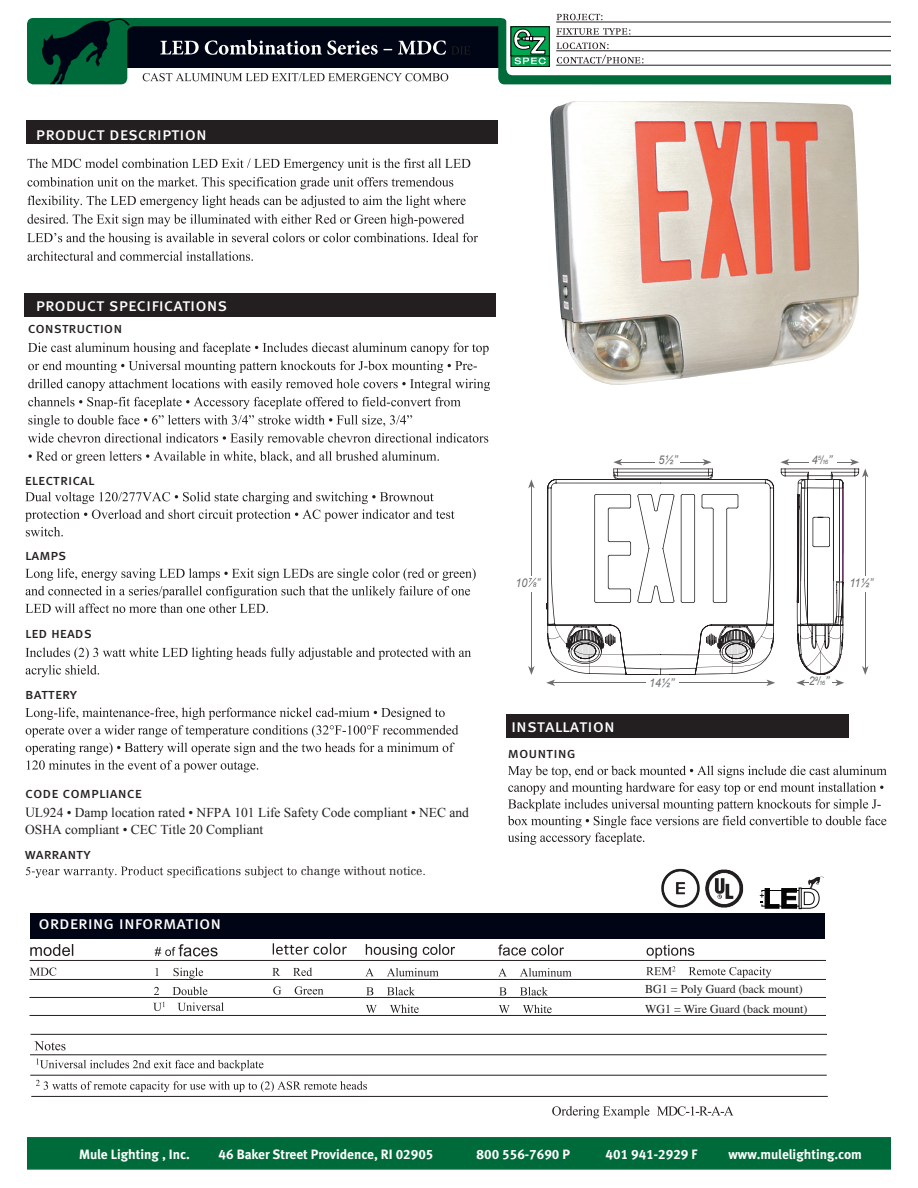
<style>
.page{position:relative;width:918px;height:1188px;background:#fff}
.page>*{position:absolute;margin:0;border:0;box-sizing:border-box;transform-origin:0 0}
.t1{font:18px "Meta Book LF Caps";color:#fff}
.t2{font:15px "Meta Book LF Caps";letter-spacing:.005em;color:#231f20}
.t3{font:13.5px/17.5px "Times New Roman";color:#231f20}
.t4{font:13.5px "Meta Bold LF";color:#fff}
.t5{font:12px/19.5px "Times";color:#231f20}
.t6{font:italic 12px "Arial";color:#6d6e70;scale:.9 1}
.t7{font:300 12px "Centennial LT Std";letter-spacing:-.005em;color:#231f20}
.s1{font-size:6px}
</style>
<div class="page">
<div style="left:27px;top:1137px;width:864px;height:33px;background:#006b3a;border:2px solid #006b3a"></div>
<svg style="left:27px;top:18px;width:864px;height:66px"></svg>
<img style="left:42px;top:18px;width:88px;height:66px">
<svg style="left:513px;top:56px;width:35px;height:9px"></svg>
<div style="left:511px;top:26px;width:39px;height:41px;border:1px solid #040503"></div>
<div style="left:511px;top:27px;width:38px;height:29px;background:#00a54f"></div>
<div style="left:511px;top:27px;width:39px;height:29px;border:1px solid #040503"></div>
<svg style="left:514px;top:29px;width:32px;height:35px"></svg>
<hr style="left:556px;top:22px;width:335px;height:1px;background:#231f20">
<hr style="left:556px;top:36px;width:335px;height:1px;background:#231f20">
<hr style="left:556px;top:50px;width:335px;height:1px;background:#231f20">
<hr style="left:556px;top:65px;width:335px;height:1px;background:#231f20">
<svg style="left:557px;top:14px;width:46px;height:6px"></svg>
<svg style="left:557px;top:28px;width:73px;height:7px"></svg>
<svg style="left:557px;top:43px;width:52px;height:6px"></svg>
<svg style="left:557px;top:55px;width:86px;height:9px"></svg>
<div style="left:506px;top:714px;width:342px;height:24px;background:#231f20"></div>
<div style="left:25px;top:293px;width:471px;height:24px;background:#231f20"></div>
<div style="left:26px;top:120px;width:472px;height:24px;background:#231f20"></div>
<svg style="left:27px;top:158px;width:443px;height:13px"></svg>
<svg style="left:27px;top:177px;width:426px;height:12px"></svg>
<svg style="left:28px;top:196px;width:438px;height:12px"></svg>
<svg style="left:27px;top:214px;width:437px;height:12px"></svg>
<svg style="left:27px;top:233px;width:451px;height:12px"></svg>
<svg style="left:27px;top:251px;width:226px;height:10px"></svg>
<svg style="left:28px;top:343px;width:461px;height:12px"></svg>
<svg style="left:28px;top:361px;width:449px;height:12px"></svg>
<svg style="left:28px;top:379px;width:462px;height:12px"></svg>
<svg style="left:28px;top:397px;width:433px;height:12px"></svg>
<svg style="left:28px;top:415px;width:384px;height:12px"></svg>
<svg style="left:28px;top:433px;width:460px;height:12px"></svg>
<svg style="left:29px;top:451px;width:410px;height:12px"></svg>
<svg style="left:25px;top:492px;width:430px;height:44px"></svg>
<svg style="left:25px;top:568px;width:451px;height:45px"></svg>
<svg style="left:26px;top:647px;width:445px;height:30px"></svg>
<svg style="left:25px;top:708px;width:433px;height:29px"></svg>
<svg style="left:26px;top:743px;width:429px;height:29px"></svg>
<svg style="left:26px;top:808px;width:8px;height:9px"></svg>
<svg style="left:26px;top:866px;width:271px;height:12px"></svg>
<svg style="left:760px;top:877px;width:64px;height:32px"></svg>
<svg style="left:160px;top:41px;width:39px;height:13px"></svg>
<svg style="left:205px;top:40px;width:187px;height:15px"></svg>
<svg style="left:398px;top:40px;width:73px;height:15px"></svg>
<svg style="left:143px;top:73px;width:305px;height:8px"></svg>
<svg style="left:508px;top:766px;width:379px;height:79px"></svg>
<div style="left:30px;top:913px;width:795px;height:25px;background:#000515"></div>
<hr style="left:30px;top:960px;width:796px;height:1px;background:#231f20">
<hr style="left:30px;top:979px;width:796px;height:1px;background:#231f20">
<hr style="left:30px;top:997px;width:796px;height:1px;background:#231f20">
<hr style="left:30px;top:1015px;width:796px;height:1px;background:#231f20">
<svg style="left:30px;top:944px;width:43px;height:12px"></svg>
<svg style="left:155px;top:944px;width:63px;height:12px"></svg>
<svg style="left:30px;top:968px;width:26px;height:8px"></svg>
<svg style="left:272px;top:968px;width:8px;height:8px"></svg>
<svg style="left:293px;top:968px;width:19px;height:8px"></svg>
<svg style="left:36px;top:1058px;width:227px;height:13px"></svg>
<svg style="left:34px;top:1041px;width:32px;height:9px"></svg>
<svg style="left:552px;top:1106px;width:97px;height:12px"></svg>
<svg style="left:657px;top:1106px;width:76px;height:10px"></svg>
<svg style="left:646px;top:966px;width:29px;height:9px"></svg>
<svg style="left:689px;top:967px;width:82px;height:11px"></svg>
<hr style="left:31px;top:1034px;width:796px;height:1px;background:#231f20">
<hr style="left:30px;top:1055px;width:797px;height:1px;background:#231f20">
<hr style="left:30px;top:1075px;width:797px;height:1px;background:#231f20">
<hr style="left:31px;top:1096px;width:797px;height:1px;background:#231f20">
<svg style="left:647px;top:945px;width:47px;height:14px"></svg>
<svg style="left:273px;top:943px;width:74px;height:12px"></svg>
<svg style="left:273px;top:986px;width:8px;height:9px"></svg>
<svg style="left:295px;top:986px;width:29px;height:9px"></svg>
<svg style="left:155px;top:968px;width:4px;height:8px"></svg>
<svg style="left:174px;top:968px;width:29px;height:11px"></svg>
<svg style="left:154px;top:987px;width:5px;height:8px"></svg>
<svg style="left:173px;top:987px;width:34px;height:8px"></svg>
<svg style="left:366px;top:944px;width:89px;height:14px"></svg>
<svg style="left:366px;top:968px;width:8px;height:8px"></svg>
<svg style="left:387px;top:968px;width:51px;height:8px"></svg>
<svg style="left:366px;top:987px;width:7px;height:8px"></svg>
<svg style="left:387px;top:987px;width:28px;height:8px"></svg>
<svg style="left:366px;top:1005px;width:11px;height:8px"></svg>
<svg style="left:390px;top:1005px;width:29px;height:8px"></svg>
<img style="left:550px;top:101px;width:309px;height:284px">
<hr style="left:787px;top:462px;width:66px;height:1px;background:#6d6e70">
<svg style="left:546px;top:459px;width:298px;height:227px"></svg>
<div style="left:646px;top:676px;width:33px;height:14px;background:#fff"></div>
<hr style="left:531px;top:486px;width:1px;height:182px;background:#6d6e70">
<svg style="left:528px;top:479px;width:7px;height:9px"></svg>
<svg style="left:528px;top:666px;width:7px;height:9px"></svg>
<hr style="left:865px;top:475px;width:1px;height:193px;background:#6d6e70">
<svg style="left:850px;top:459px;width:19px;height:19px"></svg>
<svg style="left:862px;top:666px;width:7px;height:9px"></svg>
<div style="left:516px;top:576px;width:28px;height:15px;background:#fff"></div>
<svg style="left:528px;top:578px;width:8px;height:9px"></svg>
<div style="left:849px;top:576px;width:29px;height:15px;background:#fff"></div>
<img style="left:705px;top:869px;width:39px;height:39px">
<svg style="left:153px;top:1002px;width:12px;height:9px"></svg>
<svg style="left:178px;top:1002px;width:46px;height:9px"></svg>
<svg style="left:36px;top:1080px;width:331px;height:12px"></svg>
<svg style="left:498px;top:944px;width:66px;height:12px"></svg>
<svg style="left:499px;top:968px;width:7px;height:8px"></svg>
<svg style="left:520px;top:968px;width:52px;height:9px"></svg>
<svg style="left:499px;top:987px;width:7px;height:8px"></svg>
<svg style="left:520px;top:987px;width:28px;height:9px"></svg>
<svg style="left:499px;top:1005px;width:11px;height:8px"></svg>
<svg style="left:523px;top:1005px;width:29px;height:8px"></svg>
<img style="left:661px;top:868px;width:39px;height:40px">
<h1 class="t1" style="left:36px;top:123px;width:172px">product description</h1>
<h1 class="t1" style="left:36px;top:295px;width:193px">product specifications</h1>
<p class="t2" style="left:28px;top:319px;width:96px">construction</p>
<p class="t2" style="left:25px;top:471px;width:71px">electrical</p>
<p class="t2" style="left:25px;top:546px;width:43px">lamps</p>
<p class="t2" style="left:25px;top:624px;width:68px">led heads</p>
<p class="t2" style="left:25px;top:685px;width:53px">battery</p>
<p class="t2" style="left:25px;top:784px;width:118px">code compliance</p>
<p class="t3" style="left:25px;top:803px;width:445px;text-indent:10px">L924 • Damp location rated • NFPA 101 Life Safety Code compliant • NEC and<br>OSHA compliant • CEC Title 20 Compliant</p>
<p class="t2" style="left:25px;top:845px;width:67px">warranty</p>
<p class="t7" style="left:301px;top:864px;width:127px">change without notice.</p>
<h1 class="t1" style="left:39px;top:913px;width:184px">ordering information</h1>
<p class="t6" style="left:658px;top:452px;width:23px">5½”</p>
<p class="t6" style="left:812px;top:452px;width:24px">4<sup>5</sup>/<span class="s1">16</span>”</p>
<p class="t6" style="left:516px;top:575px;width:29px">10 ”</p>
<p class="t6" style="left:849px;top:575px;width:28px">11½”</p>
<h1 class="t1" style="left:511px;top:715px;width:106px">installation</h1>
<p class="t2" style="left:508px;top:744px;width:69px">mounting</p>
<p class="t6" style="left:649px;top:675px;width:29px">14½”</p>
<p class="t6" style="left:809px;top:673px;width:24px">2<sup>9</sup>/<span class="s1">16</span>”</p>
<p class="t5" style="left:645px;top:979px;width:164px">BG1 = Poly Guard (back mount)<br>WG1 = Wire Guard (back mount)</p>
<p class="t4" style="left:79px;top:1146px;width:112px">Mule Lighting , Inc.</p>
<p class="t4" style="left:219px;top:1146px;width:216px">46 Baker Street Providence, RI 02905</p>
<p class="t4" style="left:477px;top:1146px;width:95px">800 556-7690 P</p>
<p class="t4" style="left:606px;top:1146px;width:93px">401 941-2929 F</p>
<p class="t4" style="left:729px;top:1146px;width:135px">www.mulelighting.com</p>
</div>
